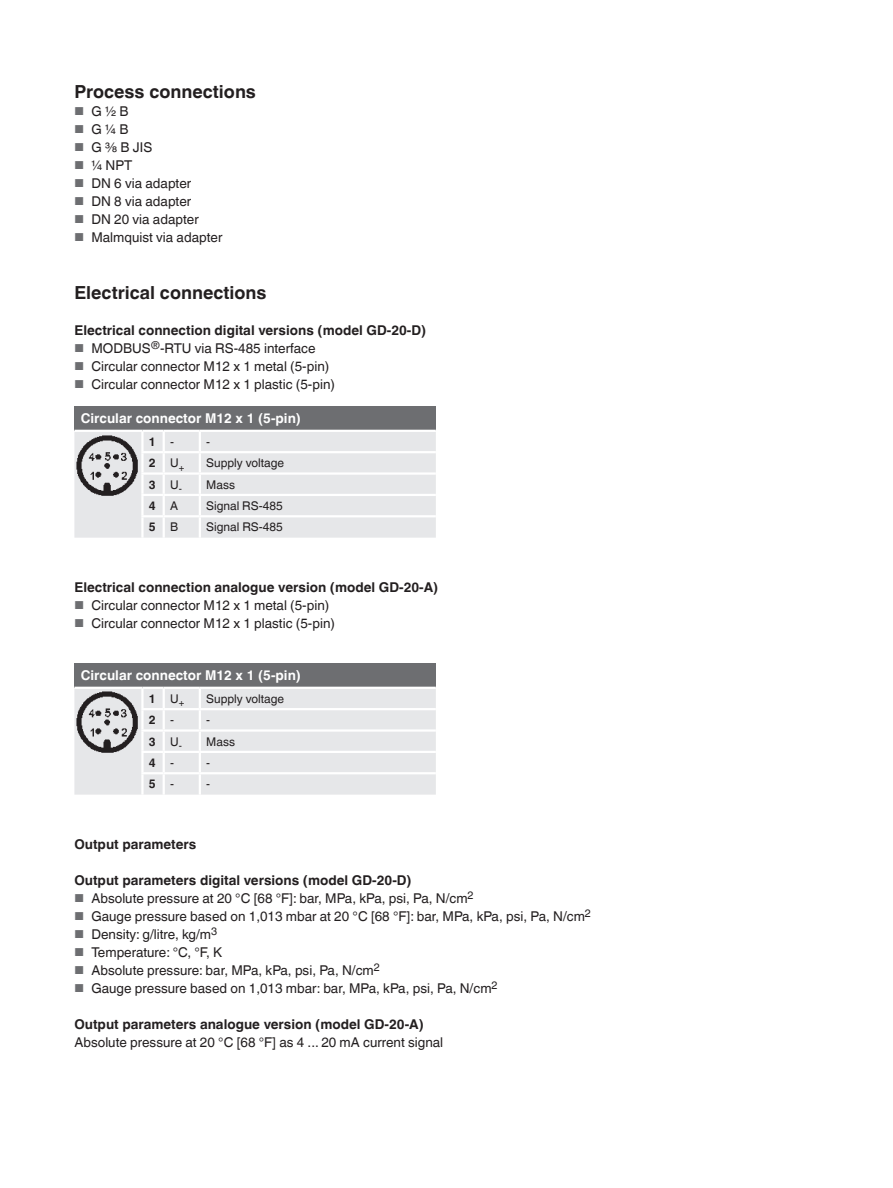
<style>
.page{position:relative;width:893px;height:1188px;background:#fff}
.page>*{position:absolute;margin:0;border:0;box-sizing:border-box;transform-origin:0 0}
.t1{font:700 18px "Helvetica World";color:#231f20}
.t2{font:13.5px "Helvetica World";color:#231f20}
.t3{font:700 13.5px "Helvetica World";color:#231f20}
.t4{font:700 13.5px "Helvetica World";color:#fff}
.t5{font:12px "Helvetica World";color:#231f20}
.t6{font:700 12px "Helvetica World";color:#231f20}
.s1{font-size:11.55px;color:#6d6e71}
.s2{font-weight:400}
</style>
<div class="page">
<div style="left:74px;top:407px;width:362px;height:24px;background:#6d6e71"></div>
<hr style="left:74px;top:430px;width:68px;height:2px;background:#fff">
<hr style="left:142px;top:430px;width:22px;height:2px;background:#fff">
<hr style="left:164px;top:430px;width:36px;height:2px;background:#fff">
<hr style="left:200px;top:430px;width:236px;height:2px;background:#fff">
<svg style="left:74px;top:432px;width:362px;height:106px;background:#e8e8ea"></svg>
<hr style="left:141px;top:515px;width:23px;height:2px;background:#fff">
<hr style="left:141px;top:517px;width:3px;height:21px;background:#fff">
<hr style="left:164px;top:515px;width:36px;height:2px;background:#fff">
<hr style="left:163px;top:517px;width:2px;height:21px;background:#fff">
<hr style="left:200px;top:515px;width:236px;height:2px;background:#fff">
<hr style="left:199px;top:517px;width:2px;height:21px;background:#fff">
<div style="left:74px;top:664px;width:362px;height:24px;background:#6d6e71"></div>
<hr style="left:74px;top:687px;width:68px;height:2px;background:#fff">
<hr style="left:142px;top:687px;width:22px;height:2px;background:#fff">
<hr style="left:164px;top:687px;width:36px;height:2px;background:#fff">
<hr style="left:200px;top:687px;width:236px;height:2px;background:#fff">
<svg style="left:74px;top:689px;width:362px;height:106px;background:#e8e8ea"></svg>
<hr style="left:141px;top:772px;width:23px;height:2px;background:#fff">
<hr style="left:141px;top:774px;width:3px;height:21px;background:#fff">
<hr style="left:164px;top:772px;width:36px;height:2px;background:#fff">
<hr style="left:163px;top:774px;width:2px;height:21px;background:#fff">
<hr style="left:200px;top:772px;width:236px;height:2px;background:#fff">
<hr style="left:199px;top:774px;width:2px;height:21px;background:#fff">
<img style="left:75px;top:434px;width:64px;height:63px">
<img style="left:75px;top:691px;width:64px;height:63px">
<h1 class="t1" style="left:74px;top:84px;width:183px">Process connections</h1>
<p class="t2" style="left:74px;top:106px;width:56px"><span class="s1">■</span> G 1/2 B</p>
<p class="t2" style="left:74px;top:124px;width:55px"><span class="s1">■</span> G 1/4 B</p>
<p class="t2" style="left:74px;top:139px;width:79px"><span class="s1">■</span> G 3/8 B JIS</p>
<p class="t2" style="left:74px;top:157px;width:59px"><span class="s1">■</span> 1/4 NPT</p>
<p class="t2" style="left:74px;top:175px;width:118px"><span class="s1">■</span> DN 6 via adapter</p>
<p class="t2" style="left:74px;top:193px;width:118px"><span class="s1">■</span> DN 8 via adapter</p>
<p class="t2" style="left:74px;top:211px;width:126px"><span class="s1">■</span> DN 20 via adapter</p>
<p class="t2" style="left:74px;top:232px;width:149px"><span class="s1">■</span> Malmquist via adapter</p>
<h1 class="t1" style="left:74px;top:285px;width:194px">Electrical connections</h1>
<p class="t3" style="left:74px;top:322px;width:353px">Electrical connection digital versions (model GD-20-D)</p>
<p class="t2" style="left:74px;top:343px;width:243px"><span class="s1">■</span> MODBUS<sup>®</sup>-RTU via RS-485 interface</p>
<p class="t2" style="left:74px;top:358px;width:256px"><span class="s1">■</span> Circular connector M12 x 1 metal (5-pin)</p>
<p class="t2" style="left:74px;top:376px;width:262px"><span class="s1">■</span> Circular connector M12 x 1 plastic (5-pin)</p>
<p class="t4" style="left:81px;top:410px;width:222px">Circular connector M12 x 1 (5-pin)</p>
<p class="t6" style="left:149px;top:437px;width:27px">1 <span class="s2">-</span></p>
<p class="t5" style="left:206px;top:437px;width:5px">-</p>
<p class="t6" style="left:149px;top:458px;width:37px">2 <span class="s2">U</span><sub>+</sub></p>
<p class="t5" style="left:206px;top:458px;width:79px">Supply voltage</p>
<p class="t6" style="left:149px;top:480px;width:35px">3 <span class="s2">U</span><sub>-</sub></p>
<p class="t5" style="left:206px;top:480px;width:30px">Mass</p>
<p class="t6" style="left:149px;top:501px;width:31px">4 <span class="s2">A</span></p>
<p class="t5" style="left:206px;top:501px;width:78px">Signal RS-485</p>
<p class="t6" style="left:149px;top:522px;width:31px">5 <span class="s2">B</span></p>
<p class="t5" style="left:206px;top:522px;width:78px">Signal RS-485</p>
<p class="t3" style="left:74px;top:579px;width:365px">Electrical connection analogue version (model GD-20-A)</p>
<p class="t2" style="left:74px;top:597px;width:256px"><span class="s1">■</span> Circular connector M12 x 1 metal (5-pin)</p>
<p class="t2" style="left:74px;top:615px;width:262px"><span class="s1">■</span> Circular connector M12 x 1 plastic (5-pin)</p>
<p class="t4" style="left:81px;top:667px;width:222px">Circular connector M12 x 1 (5-pin)</p>
<p class="t6" style="left:149px;top:694px;width:37px">1 <span class="s2">U</span><sub>+</sub></p>
<p class="t5" style="left:206px;top:694px;width:79px">Supply voltage</p>
<p class="t6" style="left:149px;top:715px;width:27px">2 <span class="s2">-</span></p>
<p class="t5" style="left:206px;top:715px;width:5px">-</p>
<p class="t6" style="left:149px;top:737px;width:35px">3 <span class="s2">U</span><sub>-</sub></p>
<p class="t5" style="left:206px;top:737px;width:30px">Mass</p>
<p class="t6" style="left:149px;top:758px;width:27px">4 <span class="s2">-</span></p>
<p class="t5" style="left:206px;top:758px;width:5px">-</p>
<p class="t6" style="left:149px;top:779px;width:27px">5 <span class="s2">-</span></p>
<p class="t5" style="left:206px;top:779px;width:5px">-</p>
<p class="t3" style="left:74px;top:839px;width:123px">Output parameters</p>
<p class="t3" style="left:74px;top:872px;width:339px">Output parameters digital versions (model GD-20-D)</p>
<p class="t2" style="left:74px;top:890px;width:401px"><span class="s1">■</span> Absolute pressure at 20 °C [68 °F]: bar, MPa, kPa, psi, Pa, N/cm<sup>2</sup></p>
<p class="t2" style="left:74px;top:908px;width:518px"><span class="s1">■</span> Gauge pressure based on 1,013 mbar at 20 °C [68 °F]: bar, MPa, kPa, psi, Pa, N/cm<sup>2</sup></p>
<p class="t2" style="left:74px;top:929px;width:144px"><span class="s1">■</span> Density: g/litre, kg/m<sup>3</sup></p>
<p class="t2" style="left:74px;top:944px;width:149px"><span class="s1">■</span> Temperature: °C, °F, K</p>
<p class="t2" style="left:74px;top:962px;width:307px"><span class="s1">■</span> Absolute pressure: bar, MPa, kPa, psi, Pa, N/cm<sup>2</sup></p>
<p class="t2" style="left:74px;top:980px;width:425px"><span class="s1">■</span> Gauge pressure based on 1,013 mbar: bar, MPa, kPa, psi, Pa, N/cm<sup>2</sup></p>
<p class="t3" style="left:74px;top:1016px;width:351px">Output parameters analogue version (model GD-20-A)</p>
<p class="t2" style="left:74px;top:1034px;width:370px">Absolute pressure at 20 °C [68 °F] as 4 ... 20 mA current signal</p>
</div>
